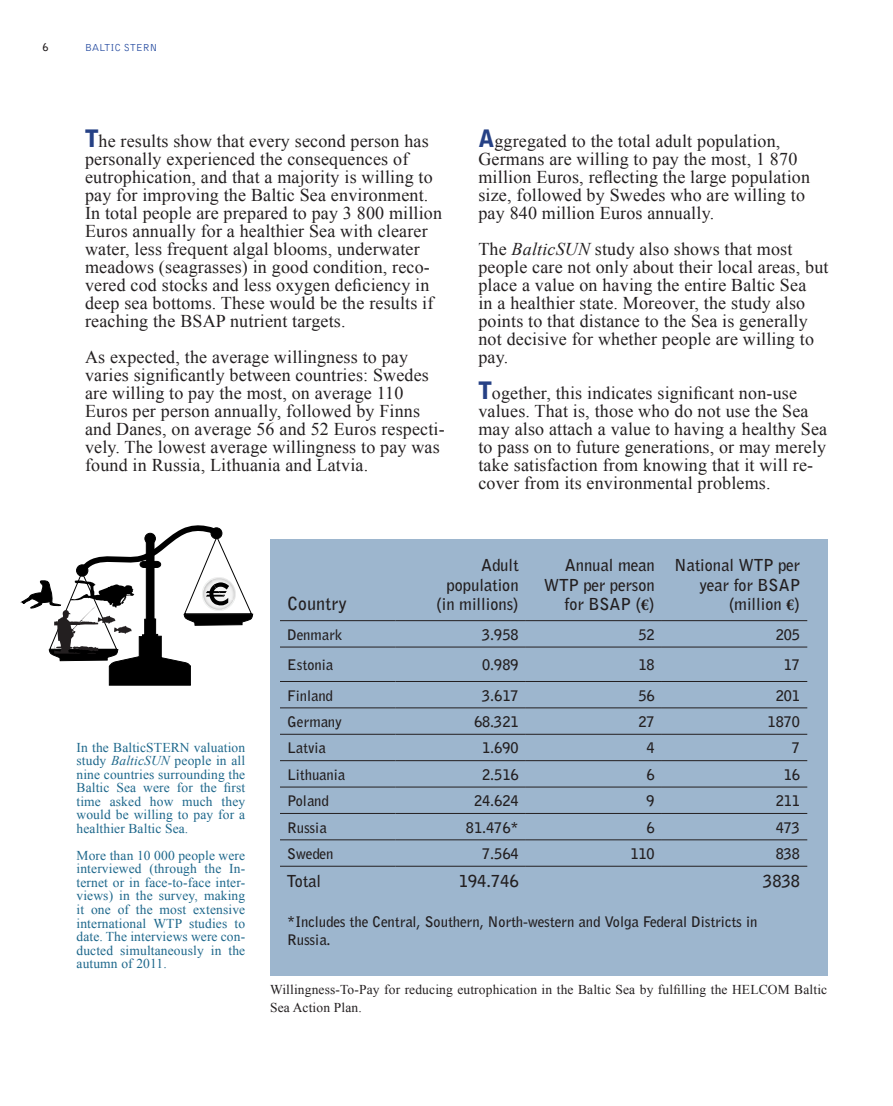
<style>
.page{position:relative;width:893px;height:1106px;background:#fff}
.page>*{position:absolute;margin:0;border:0;box-sizing:border-box;transform-origin:0 0}
.t1{font:18px/18px "Times New Roman";letter-spacing:.01em;color:#231f20}
.t2{font:700 18px "Bell Gothic BT";color:#231f20}
.t3{font:700 16.5px/19.8px "Bell Gothic BT";color:#231f20;text-align:right}
.t4{font:700 14.55px "Bell Gothic BT";color:#231f20}
.t5{font:13.5px/13.5px "Times New Roman";letter-spacing:.01em;color:#1d678b;text-align:justify}
.t6{font:13.5px/18px "Times New Roman";letter-spacing:.01em;color:#231f20}
.t7{font:10.5px "Bell Gothic BT";color:#23499f}
.t8{font:700 10.5px "Bell Gothic BT";color:#231f20}
.s1{font-family:"Bell Gothic BT";font-weight:900;font-size:24px;color:#264185}
.s2{font-style:italic}
.s3{font-family:"Minion Pro"}
</style>
<div class="page">
<div style="left:270px;top:539px;width:557px;height:437px;background:#9db6ce"></div>
<hr style="left:280px;top:620px;width:115px;height:1px;background:#231f20">
<hr style="left:395px;top:620px;width:131px;height:1px;background:#231f20">
<hr style="left:526px;top:620px;width:136px;height:1px;background:#231f20">
<hr style="left:662px;top:620px;width:145px;height:1px;background:#231f20">
<hr style="left:280px;top:647px;width:115px;height:1px;background:#231f20">
<hr style="left:395px;top:647px;width:131px;height:1px;background:#231f20">
<hr style="left:526px;top:647px;width:136px;height:1px;background:#231f20">
<hr style="left:662px;top:647px;width:145px;height:1px;background:#231f20">
<hr style="left:280px;top:839px;width:115px;height:1px;background:#231f20">
<hr style="left:395px;top:839px;width:131px;height:1px;background:#231f20">
<hr style="left:526px;top:839px;width:136px;height:1px;background:#231f20">
<hr style="left:662px;top:839px;width:145px;height:1px;background:#231f20">
<hr style="left:280px;top:681px;width:115px;height:1px;background:#231f20">
<hr style="left:395px;top:681px;width:131px;height:1px;background:#231f20">
<hr style="left:526px;top:681px;width:136px;height:1px;background:#231f20">
<hr style="left:662px;top:681px;width:145px;height:1px;background:#231f20">
<hr style="left:280px;top:707px;width:115px;height:1px;background:#231f20">
<hr style="left:395px;top:707px;width:131px;height:1px;background:#231f20">
<hr style="left:526px;top:707px;width:136px;height:1px;background:#231f20">
<hr style="left:662px;top:707px;width:145px;height:1px;background:#231f20">
<hr style="left:280px;top:734px;width:115px;height:1px;background:#231f20">
<hr style="left:395px;top:734px;width:131px;height:1px;background:#231f20">
<hr style="left:526px;top:734px;width:136px;height:1px;background:#231f20">
<hr style="left:662px;top:734px;width:145px;height:1px;background:#231f20">
<hr style="left:280px;top:760px;width:115px;height:1px;background:#231f20">
<hr style="left:395px;top:760px;width:131px;height:1px;background:#231f20">
<hr style="left:526px;top:760px;width:136px;height:1px;background:#231f20">
<hr style="left:662px;top:760px;width:145px;height:1px;background:#231f20">
<hr style="left:280px;top:786px;width:115px;height:1px;background:#231f20">
<hr style="left:395px;top:786px;width:131px;height:1px;background:#231f20">
<hr style="left:526px;top:786px;width:136px;height:1px;background:#231f20">
<hr style="left:662px;top:786px;width:145px;height:1px;background:#231f20">
<hr style="left:280px;top:813px;width:115px;height:1px;background:#231f20">
<hr style="left:395px;top:813px;width:131px;height:1px;background:#231f20">
<hr style="left:526px;top:813px;width:136px;height:1px;background:#231f20">
<hr style="left:662px;top:813px;width:145px;height:1px;background:#231f20">
<hr style="left:280px;top:865px;width:115px;height:1px;background:#231f20">
<hr style="left:395px;top:865px;width:131px;height:1px;background:#231f20">
<hr style="left:526px;top:865px;width:136px;height:1px;background:#231f20">
<hr style="left:662px;top:865px;width:145px;height:1px;background:#231f20">
<svg style="left:21px;top:525px;width:232px;height:161px"></svg>
<p class="t8" style="left:43px;top:40px;width:7px">6</p>
<p class="t7" style="left:85px;top:41px;width:74px">BALTIC STERN</p>
<p class="t1" style="left:85px;top:132px;width:359px"><span class="s1">T</span>he results show that every second person has personally experienced the consequences of eutrophication, and that a majority is willing to pay for improving the Baltic Sea environment.<br>In total people are prepared to pay 3 800 million Euros annually for a healthier Sea with clearer water, less frequent algal blooms, underwater meadows (seagrasses) in good condition, reco&shy;vered cod stocks and less oxygen deficiency in deep sea bottoms. These would be the results if reaching the BSAP nutrient targets.</p>
<p class="t1" style="left:85px;top:348px;width:361px">As expected, the average willingness to pay varies significantly between countries: Swedes are willing to pay the most, on average 110<br>Euros per person annually, followed by Finns and Danes, on average 56 and 52 Euros respecti&shy;vely. The lowest average willingness to pay was found in Russia, Lithuania and Latvia.</p>
<p class="t1" style="left:478px;top:132px;width:303px"><span class="s1">A</span>ggregated to the total adult population,</p>
<p class="t1" style="left:478px;top:150px;width:333px">Germans are willing to pay the most, 1 870 million Euros, reflecting the large population size, followed by Swedes who are willing to pay 840 million Euros annually.</p>
<p class="t1" style="left:478px;top:240px;width:352px">The <span class="s2">BalticSUN</span> study also shows that most people care not only about their local areas, but place a value on having the entire Baltic Sea<br>in a healthier state. Moreover, the study also points to that distance to the Sea is generally not decisive for whether people are willing to pay.</p>
<p class="t1" style="left:478px;top:384px;width:350px"><span class="s1">T</span>ogether, this indicates significant non-use values. That is, those who do not use the Sea may also attach a value to having a healthy Sea to pass on to future generations, or may merely take satisfaction from knowing that it will re&shy;cover from its environmental problems.</p>
<p class="t5" style="left:77px;top:740px;width:170px">In the BalticSTERN valuation study <span class="s2">BalticSUN</span> people in all nine countries surrounding the Baltic Sea were for the first time asked how much they would be willing to pay for a healthier Baltic Sea.</p>
<p class="t5" style="left:77px;top:848px;width:170px">More than 10 000 people were interviewed (through the In&shy;ternet or in face-to-face inter&shy;views) in the survey, making it one of the most extensive international WTP studies to date. The interviews were con&shy;ducted simultaneously in the autumn of 2011.</p>
<p class="t2" style="left:287px;top:592px;width:61px">Country</p>
<p class="t3" style="left:481px;top:554px;width:39px">Adult</p>
<p class="t3" style="left:447px;top:574px;width:73px">population</p>
<p class="t3" style="left:436px;top:594px;width:84px">(in millions)</p>
<p class="t3" style="left:544px;top:554px;width:112px">Annual mean<br>WTP per person for BSAP (<span class="s3">€</span>)</p>
<p class="t3" style="left:675px;top:554px;width:127px">National WTP per year for BSAP (million <span class="s3">€</span>)</p>
<p class="t4" style="left:287px;top:625px;width:56px">Denmark</p>
<p class="t4" style="left:482px;top:625px;width:38px">3.958</p>
<p class="t4" style="left:638px;top:625px;width:18px">52</p>
<p class="t4" style="left:776px;top:625px;width:26px">205</p>
<p class="t4" style="left:287px;top:655px;width:47px">Estonia</p>
<p class="t4" style="left:482px;top:655px;width:38px">0.989</p>
<p class="t4" style="left:638px;top:655px;width:18px">18</p>
<p class="t4" style="left:784px;top:655px;width:18px">17</p>
<p class="t4" style="left:287px;top:685px;width:47px">Finland</p>
<p class="t4" style="left:482px;top:685px;width:38px">3.617</p>
<p class="t4" style="left:638px;top:685px;width:18px">56</p>
<p class="t4" style="left:776px;top:685px;width:26px">201</p>
<p class="t4" style="left:287px;top:712px;width:56px">Germany</p>
<p class="t4" style="left:474px;top:712px;width:46px">68.321</p>
<p class="t4" style="left:638px;top:712px;width:18px">27</p>
<p class="t4" style="left:768px;top:712px;width:34px">1870</p>
<p class="t4" style="left:287px;top:738px;width:40px">Latvia</p>
<p class="t4" style="left:482px;top:738px;width:38px">1.690</p>
<p class="t4" style="left:647px;top:738px;width:10px">4</p>
<p class="t4" style="left:792px;top:738px;width:10px">7</p>
<p class="t4" style="left:287px;top:765px;width:59px">Lithuania</p>
<p class="t4" style="left:482px;top:765px;width:38px">2.516</p>
<p class="t4" style="left:647px;top:765px;width:10px">6</p>
<p class="t4" style="left:784px;top:765px;width:18px">16</p>
<p class="t4" style="left:287px;top:791px;width:43px">Poland</p>
<p class="t4" style="left:474px;top:791px;width:46px">24.624</p>
<p class="t4" style="left:647px;top:791px;width:10px">9</p>
<p class="t4" style="left:776px;top:791px;width:26px">211</p>
<p class="t4" style="left:287px;top:817px;width:41px">Russia</p>
<p class="t4" style="left:466px;top:817px;width:54px">81.476*</p>
<p class="t4" style="left:647px;top:817px;width:10px">6</p>
<p class="t4" style="left:776px;top:817px;width:26px">473</p>
<p class="t4" style="left:287px;top:844px;width:48px">Sweden</p>
<p class="t4" style="left:482px;top:844px;width:38px">7.564</p>
<p class="t4" style="left:630px;top:844px;width:26px">110</p>
<p class="t4" style="left:776px;top:844px;width:26px">838</p>
<p class="t3" style="left:287px;top:870px;width:35px">Total</p>
<p class="t3" style="left:459px;top:870px;width:61px">194.746</p>
<p class="t3" style="left:763px;top:870px;width:38px">3838</p>
<p class="t4" style="left:287px;top:912px;width:472px">*Includes the Central, Southern, North-western and Volga Federal Districts in</p>
<p class="t4" style="left:287px;top:929px;width:45px">Russia.</p>
<p class="t6" style="left:270px;top:979px;width:559px">Willingness-To-Pay for reducing eutrophication in the Baltic Sea by fulfilling the HELCOM Baltic<br>Sea Action Plan.</p>
</div>
